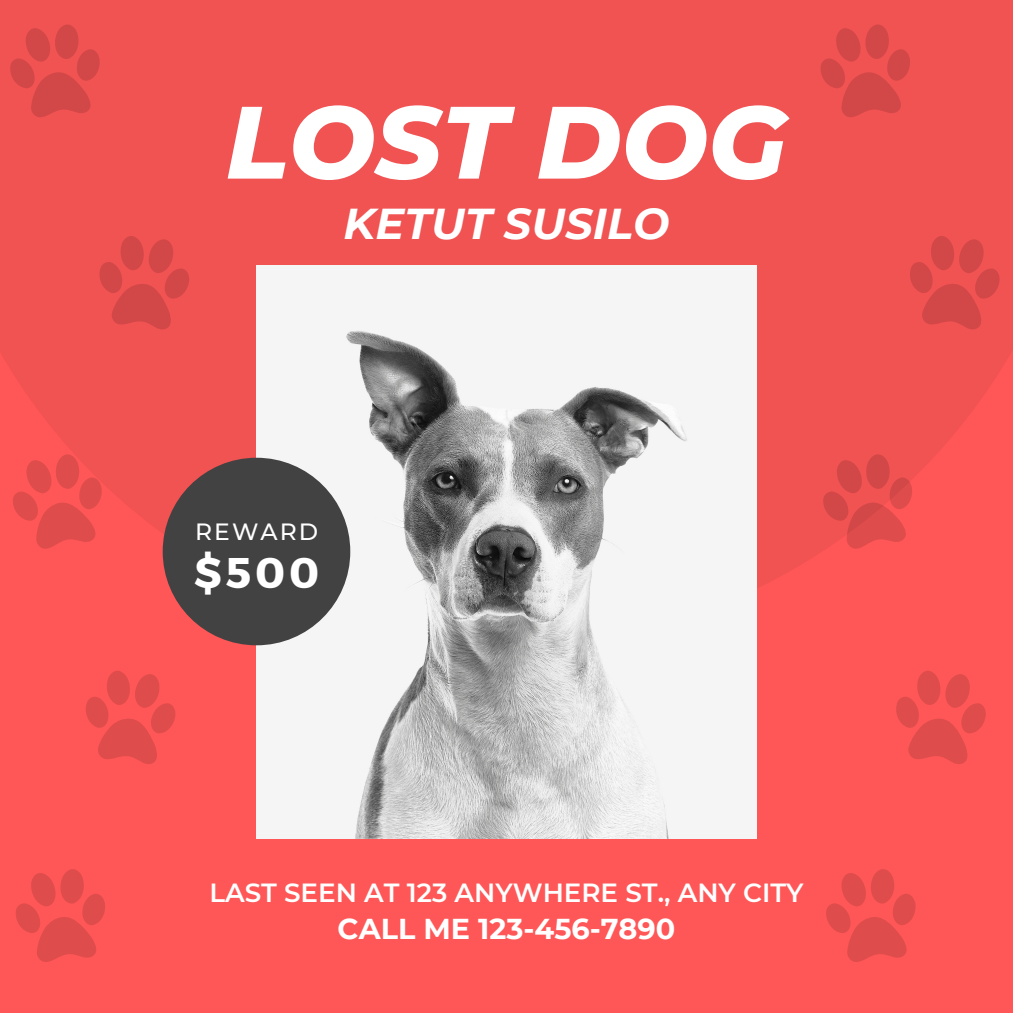
<style>
.page{position:relative;width:1013px;height:1013px;background:#fff}
.page>*{position:absolute;margin:0;border:0;box-sizing:border-box;transform-origin:0 0}
.t1{font:italic 800 102.5px "Montserrat";color:#fff}
.t2{font:italic 700 43.12px "Montserrat";color:#fff}
.t3{font:700 42.88px "Montserrat";color:#fff}
.t4{font:700 28.75px "Montserrat";color:#fff}
.t5{font:600 26.25px "Montserrat";color:#fff}
.t6{font:500 23.5px "Montserrat";letter-spacing:.09em;color:#fff}
</style>
<div class="page">
<div style="left:0;top:0;width:1012px;height:1012px;background:#ff5757"></div>
<div style="left:0;top:0;width:1012px;height:68px;background:#f15252"></div>
<svg style="left:0;top:68px;width:308px;height:544px;fill:#f15252"></svg>
<div style="left:308px;top:68px;width:388px;height:198px;background:#f15252"></div>
<svg style="left:696px;top:68px;width:316px;height:545px;fill:#f15252"></svg>
<svg style="left:91px;top:232px;width:103px;height:101px"></svg>
<svg style="left:16px;top:869px;width:89px;height:93px"></svg>
<svg style="left:4px;top:449px;width:107px;height:105px"></svg>
<svg style="left:86px;top:671px;width:90px;height:93px"></svg>
<svg style="left:4px;top:24px;width:101px;height:97px"></svg>
<svg style="left:901px;top:232px;width:103px;height:101px"></svg>
<svg style="left:826px;top:869px;width:90px;height:93px"></svg>
<svg style="left:814px;top:449px;width:107px;height:105px"></svg>
<svg style="left:896px;top:671px;width:90px;height:93px"></svg>
<svg style="left:814px;top:24px;width:101px;height:97px"></svg>
<img style="left:257px;top:266px;width:499px;height:572px">
<div style="left:163px;top:458px;width:187px;height:187px;background:#424242;border-radius:50%"></div>
<p class="t1" style="left:226px;top:79px;width:562px">LOST DOG</p>
<p class="t2" style="left:343px;top:197px;width:327px">KETUT SUSILO</p>
<p class="t6" style="left:195px;top:517px;width:125px">REWARD</p>
<p class="t3" style="left:194px;top:545px;width:126px">$500</p>
<p class="t5" style="left:209px;top:876px;width:596px">LAST SEEN AT 123 ANYWHERE ST., ANY CITY</p>
<p class="t4" style="left:337px;top:911px;width:339px">CALL ME 123-456-7890</p>
</div>
